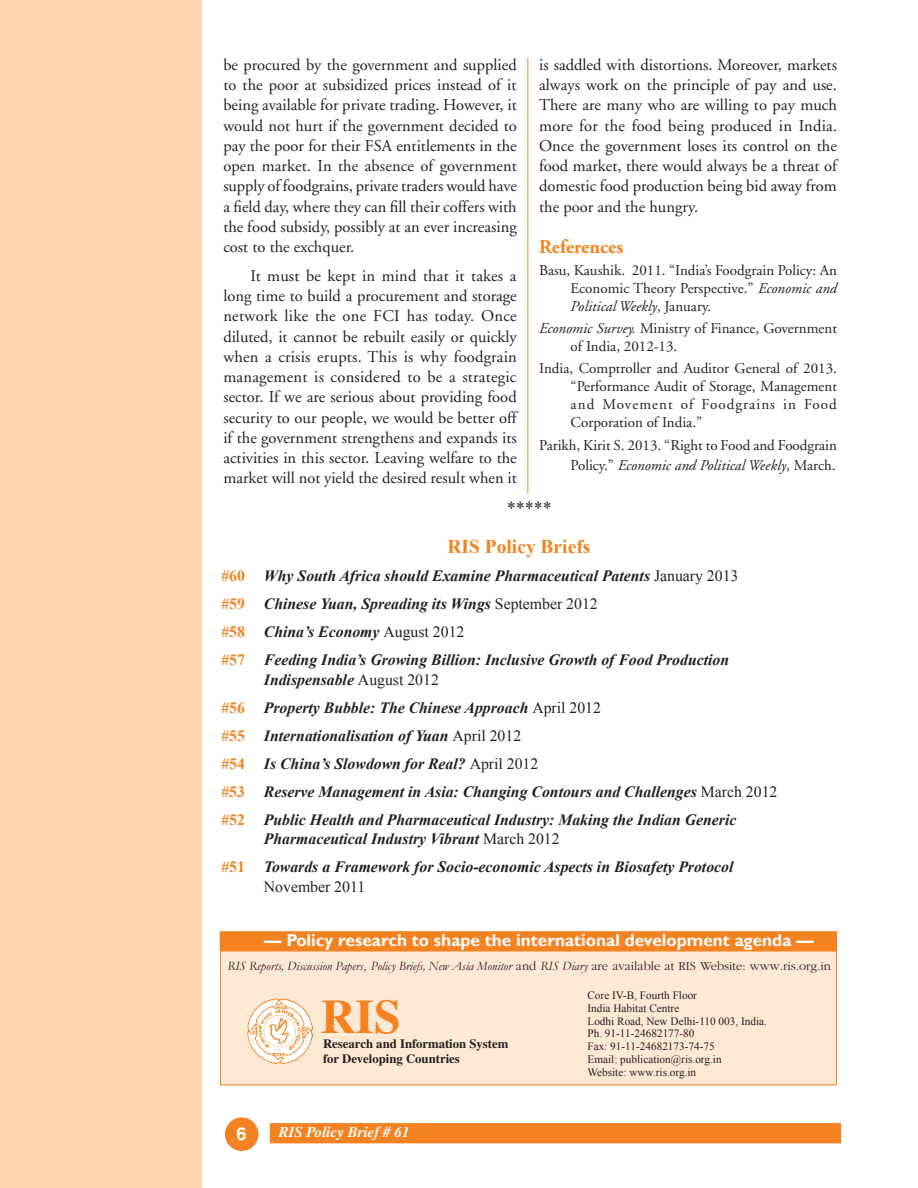
<style>
.page{position:relative;width:918px;height:1188px;background:#fff}
.page>*{position:absolute;margin:0;border:0;box-sizing:border-box;transform-origin:0 0}
.t1{font:700 48px "Times";color:#f58220}
.heading{font:700 19.5px "Times New Roman";color:#f58220}
.heading-2{font:700 19.5px "Adobe Garamond";color:#f58220}
.t2{font:18px "Times New Roman";color:#231f20}
.t3{font:700 18px "Helvetica";color:#fff}
.t4{font:700 17.25px "Gill Sans";color:#fff}
.bodytext{font:16.5px/20.2px "Adobe Garamond";color:#231f20;text-align:justify}
.in{font:16.5px/20.2px "Adobe Garamond";color:#231f20;text-align:justify}
.t5{font:italic 700 15.75px/19.5px "Times New Roman";color:#231f20}
.bodytext-2{font:15px/18px "Adobe Garamond";color:#231f20;text-align:justify}
.t6{font:italic 700 15px "Times";color:#fff}
.t7{font:italic 12.75px "Garamond";color:#231f20}
.t8{font:700 12.75px "Times";color:#231f20}
.t9{font:11.25px "Times New Roman";color:#231f20}
.s1{font-style:italic}
.s2{font-style:normal;color:#f58220}
.s3{font-weight:400;font-style:normal}
.s4{font-weight:300;font-style:normal}
</style>
<div class="page">
<div style="left:226px;top:1118px;width:32px;height:32px;background:#f58220;border-radius:50%"></div>
<div style="left:225px;top:1117px;width:33px;height:34px;border:2px solid #f58220;border-radius:50%"></div>
<div style="left:270px;top:1123px;width:571px;height:20px;background:#f58220;border:2px solid #f58220"></div>
<div style="left:220px;top:948px;width:617px;height:137px;background:#fee9d5;border:1px solid #f58220"></div>
<div style="left:220px;top:931px;width:617px;height:20px;background:#f58220;border:2px solid #f58220"></div>
<img style="left:247px;top:999px;width:66px;height:65px">
<div style="left:0;top:0;width:202px;height:1188px;background:#fdd5b0"></div>
<hr style="left:527px;top:58px;width:1px;height:435px;background:#f58220">
<p class="in" style="left:223px;top:55px;width:295px">be procured by the government and supplied to the poor at subsidized prices instead of it being available for private trading. However, it would not hurt if the government decided to pay the poor for their FSA entitlements in the open market. In the absence of government supply of foodgrains, private traders would have a field day, where they can fill their coffers with the food subsidy, possibly at an ever increasing cost to the exchquer.</p>
<p class="bodytext" style="left:223px;top:266px;width:295px;text-indent:27px">It must be kept in mind that it takes a long time to build a procurement and storage network like the one FCI has today. Once diluted, it cannot be rebuilt easily or quickly when a crisis erupts. This is why foodgrain management is considered to be a strategic sector. If we are serious about providing food security to our people, we would be better off if the government strengthens and expands its activities in this sector. Leaving welfare to the market will not yield the desired result when it</p>
<p class="bodytext" style="left:539px;top:55px;width:300px">is saddled with distortions. Moreover, markets always work on the principle of pay and use.<br>There are many who are willing to pay much more for the food being produced in India.<br>Once the government loses its control on the food market, there would always be a threat of domestic food production being bid away from the poor and the hungry.</p>
<p class="heading-2" style="left:539px;top:236px;width:86px">References</p>
<p class="bodytext-2" style="left:571px;top:261px;width:268px;text-indent:-32px">Basu, Kaushik. 2011. “India’s Foodgrain Policy: An Economic Theory Perspective.” <span class="s1">Economic and Political Weekly</span>, January.</p>
<p class="bodytext-2" style="left:571px;top:320px;width:268px;text-indent:-32px"><span class="s1">Economic Survey.</span> Ministry of Finance, Government of India, 2012-13.</p>
<p class="bodytext-2" style="left:571px;top:360px;width:268px;text-indent:-32px">India, Comptroller and Auditor General of 2013. “Performance Audit of Storage, Management and Movement of Foodgrains in Food Corporation of India.”</p>
<p class="bodytext-2" style="left:539px;top:435px;width:299px;line-height:20.2px;text-align:right">Parikh, Kirit S. 2013. “Right to Food and Foodgrain<br>Policy.” <span class="s1">Economic and Political Weekly</span>, March.</p>
<p class="t2" style="left:507px;top:498px;width:46px">*****</p>
<p class="heading" style="left:447px;top:533px;width:144px">RIS Policy Briefs</p>
<p class="t5" style="left:221px;top:566px;width:519px"><span class="s2">#60</span> Why South Africa should Examine Pharmaceutical Patents <span class="s3">January 2013</span></p>
<p class="t5" style="left:221px;top:594px;width:378px"><span class="s2">#59</span> Chinese Yuan, Spreading its Wings <span class="s3">September 2012</span></p>
<p class="t5" style="left:221px;top:622px;width:245px"><span class="s2">#58</span> China’s Economy <span class="s3">August 2012</span></p>
<p class="t5" style="left:264px;top:650px;width:467px;text-indent:-43px"><span class="s2">#57</span> Feeding India’s Growing Billion: Inclusive Growth of Food Production<br>Indispensable <span class="s3">August 2012</span></p>
<p class="t5" style="left:221px;top:697px;width:381px"><span class="s2">#56</span> Property Bubble: The Chinese Approach <span class="s3">April 2012</span></p>
<p class="t5" style="left:221px;top:725px;width:301px"><span class="s2">#55</span> Internationalisation of Yuan <span class="s3">April 2012</span></p>
<p class="t5" style="left:221px;top:753px;width:319px"><span class="s2">#54</span> Is China’s Slowdown for Real? <span class="s3">April 2012</span></p>
<p class="t5" style="left:221px;top:781px;width:558px"><span class="s2">#53</span> Reserve Management in Asia: Changing Contours and Challenges <span class="s3">March 2012</span></p>
<p class="t5" style="left:264px;top:809px;width:474px;text-indent:-43px"><span class="s2">#52</span> Public Health and Pharmaceutical Industry: Making the Indian Generic<br>Pharmaceutical Industry Vibrant <span class="s3">March 2012</span></p>
<p class="t5" style="left:264px;top:857px;width:471px;text-indent:-43px"><span class="s2">#51</span> Towards a Framework for Socio-economic Aspects in Biosafety Protocol<br><span class="s3">November 2011</span></p>
<p class="t4" style="left:264px;top:930px;width:551px">— Policy research to shape the international development agenda —</p>
<p class="t7" style="left:228px;top:958px;width:605px">RIS Reports, Discussion Papers<span class="s4">,</span> Policy Briefs, New Asia Monitor <span class="s4">and</span> RIS Diary <span class="s4">are available at RIS Website: www.ris.org.in</span></p>
<p class="t9" style="left:587px;top:989px;width:111px">Core IV-B, Fourth Floor</p>
<p class="t9" style="left:587px;top:1002px;width:93px">India Habitat Centre</p>
<p class="t9" style="left:587px;top:1015px;width:181px">Lodhi Road, New Delhi-110 003, India.</p>
<p class="t9" style="left:587px;top:1027px;width:109px">Ph. 91-11-24682177-80</p>
<p class="t9" style="left:587px;top:1040px;width:129px">Fax: 91-11-24682173-74-75</p>
<p class="t9" style="left:587px;top:1053px;width:136px">Email: publication@ris.org.in</p>
<p class="t9" style="left:587px;top:1066px;width:110px">Website: www.ris.org.in</p>
<p class="t1" style="left:321px;top:988px;width:82px">RIS</p>
<p class="t8" style="left:323px;top:1036px;width:187px">Research and Information System</p>
<p class="t8" style="left:323px;top:1051px;width:138px">for Developing Countries</p>
<p class="t3" style="left:236px;top:1122px;width:12px">6</p>
<p class="t6" style="left:279px;top:1124px;width:132px">RIS Policy Brief # 61</p>
</div>
